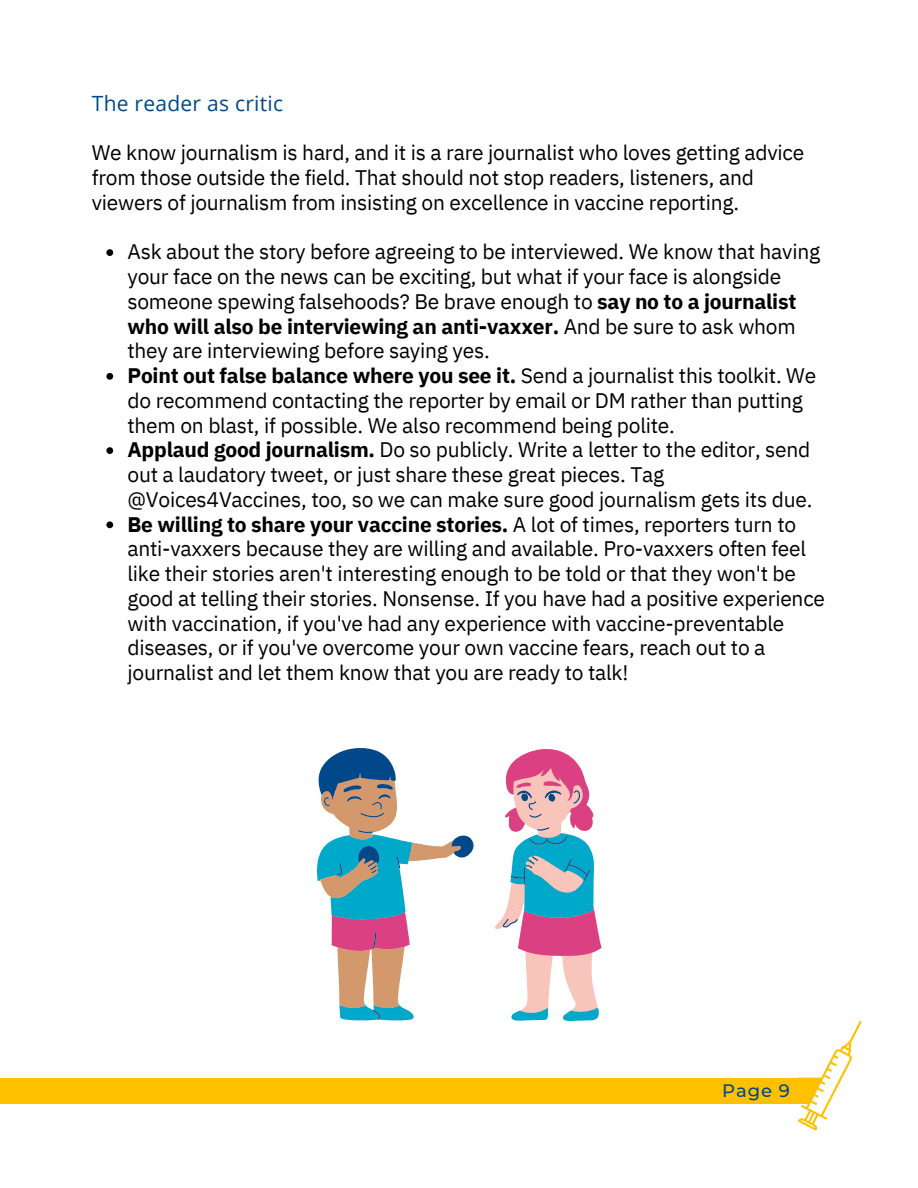
<style>
.page{position:relative;width:918px;height:1188px;background:#fff}
.page>*{position:absolute;margin:0;border:0;box-sizing:border-box;transform-origin:0 0}
.t1{font:21px/24.8px "IBM Plex Sans";letter-spacing:-.01em;color:#000}
.t2{font:21px "Open Sans";letter-spacing:.015em;color:#004889}
.t3{font:500 18px "Montserrat";color:#004889}
.s1{font-weight:700}
</style>
<div class="page">
<svg style="left:106px;top:249px;width:7px;height:7px"></svg>
<svg style="left:106px;top:373px;width:7px;height:7px"></svg>
<svg style="left:106px;top:447px;width:7px;height:7px"></svg>
<svg style="left:106px;top:521px;width:7px;height:7px"></svg>
<svg style="left:317px;top:849px;width:282px;height:172px"></svg>
<svg style="left:319px;top:748px;width:271px;height:272px"></svg>
<div style="left:0;top:1078px;width:809px;height:25px;background:#ffc000"></div>
<svg style="left:775px;top:1020px;width:87px;height:111px"></svg>
<p class="t2" style="left:92px;top:89px;width:193px">The reader as critic</p>
<p class="t1" style="left:92px;top:140px;width:714px">We know journalism is hard, and it is a rare journalist who loves getting advice from those outside the field. That should not stop readers, listeners, and viewers of journalism from insisting on excellence in vaccine reporting.</p>
<p class="t1" style="left:127px;top:239px;width:699px">Ask about the story before agreeing to be interviewed. We know that having your face on the news can be exciting, but what if your face is alongside someone spewing falsehoods? Be brave enough to <span class="s1">say no to a journalist who will also be interviewing an anti-vaxxer.</span> And be sure to ask whom they are interviewing before saying yes.<br><span class="s1">Point out false balance where you see it.</span> Send a journalist this toolkit. We do recommend contacting the reporter by email or DM rather than putting them on blast, if possible. We also recommend being polite.<br><span class="s1">Applaud good journalism.</span> Do so publicly. Write a letter to the editor, send out a laudatory tweet, or just share these great pieces. Tag @Voices4Vaccines, too, so we can make sure good journalism gets its due.<br><span class="s1">Be willing to share your vaccine stories.</span> A lot of times, reporters turn to anti-vaxxers because they are willing and available. Pro-vaxxers often feel like their stories aren't interesting enough to be told or that they won't be good at telling their stories. Nonsense. If you have had a positive experience with vaccination, if you've had any experience with vaccine-preventable diseases, or if you've overcome your own vaccine fears, reach out to a journalist and let them know that you are ready to talk!</p>
<p class="t3" style="left:722px;top:1080px;width:69px">Page 9</p>
</div>
